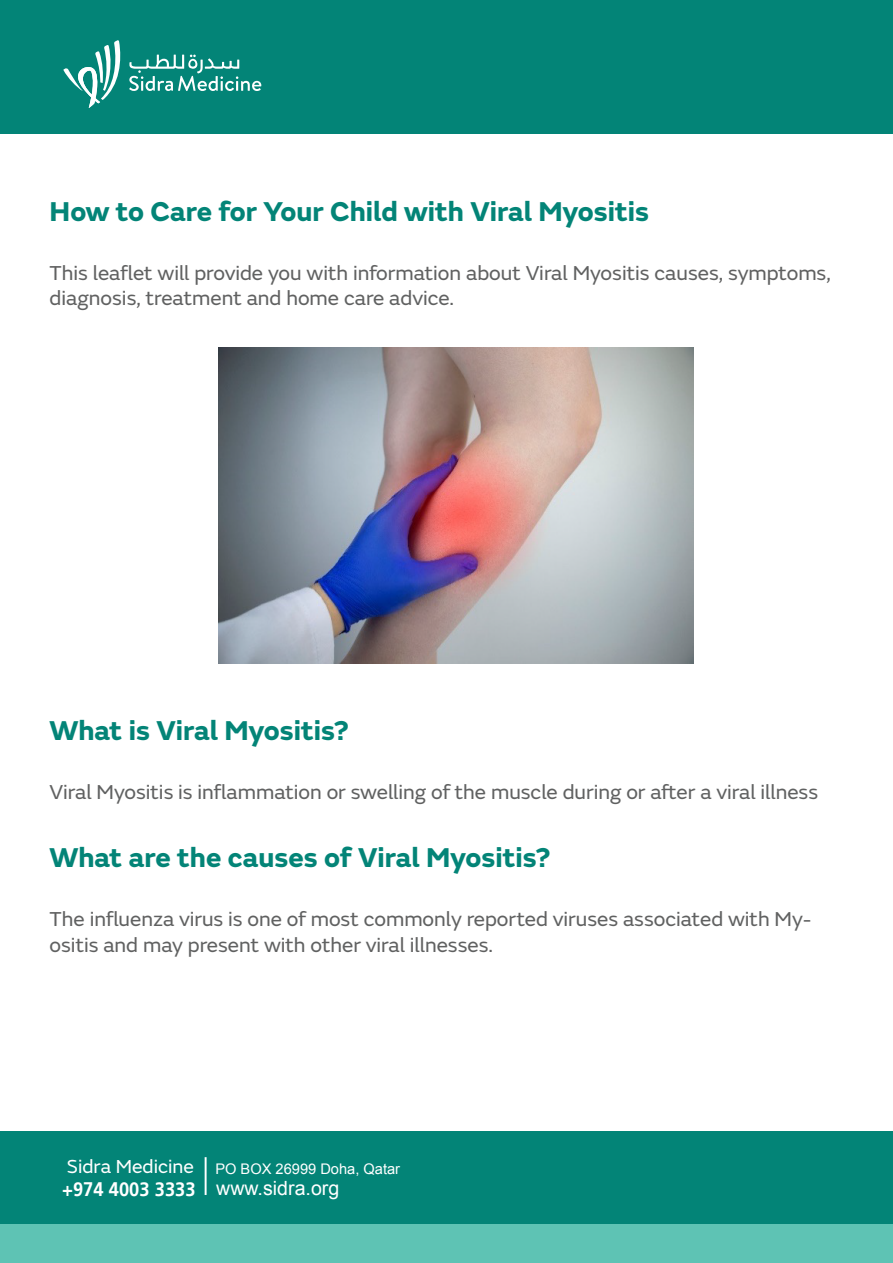
<style>
.page{position:relative;width:893px;height:1263px;background:#fff}
.page>*{position:absolute;margin:0;border:0;box-sizing:border-box;transform-origin:0 0}
.t1{font:700 28.35px "FS Emeric";color:#038477}
.t2{font:21px/25.2px "FS Emeric";color:#606161}
.t3{font:19.65px "Arial";color:#fff}
.t4{font:14.7px "Arial";color:#fff}
.s1{font-family:"FS Emeric";font-size:19.65px}
.s2{font-family:"Frutiger LT Arabic 65";font-weight:700}
</style>
<div class="page">
<div style="left:0;top:0;width:893px;height:134px;background:#038477"></div>
<div style="left:0;top:1131px;width:893px;height:96px;background:#038477"></div>
<div style="left:0;top:1225px;width:893px;height:38px;background:#5ec3b4"></div>
<hr style="left:205px;top:1157px;width:2px;height:38px;background:#fff">
<svg style="left:63px;top:40px;width:58px;height:68px"></svg>
<svg style="left:129px;top:55px;width:132px;height:36px"></svg>
<img style="left:219px;top:348px;width:474px;height:316px">
<h1 class="t1" style="left:50px;top:189px;width:601px">How to Care for Your Child with Viral Myositis</h1>
<p class="t2" style="left:50px;top:259px;width:783px">This leaflet will provide you with information about Viral Myositis causes, symptoms, diagnosis, treatment and home care advice.</p>
<h1 class="t1" style="left:50px;top:708px;width:301px">What is Viral Myositis?</h1>
<p class="t2" style="left:50px;top:778px;width:770px">Viral Myositis is inflammation or swelling of the muscle during or after a viral illness</p>
<h1 class="t1" style="left:50px;top:835px;width:503px">What are the causes of Viral Myositis?</h1>
<p class="t2" style="left:50px;top:905px;width:763px">The influenza virus is one of most commonly reported viruses associated with My&shy;ositis and may present with other viral illnesses.</p>
<p class="t4" style="left:67px;top:1159px;width:335px"><span class="s1">Sidra Medicine</span> PO BOX 26999 Doha, Qatar</p>
<p class="t3" style="left:62px;top:1175px;width:279px"><span class="s2">+974 4003 3333</span> www.sidra.org</p>
</div>
